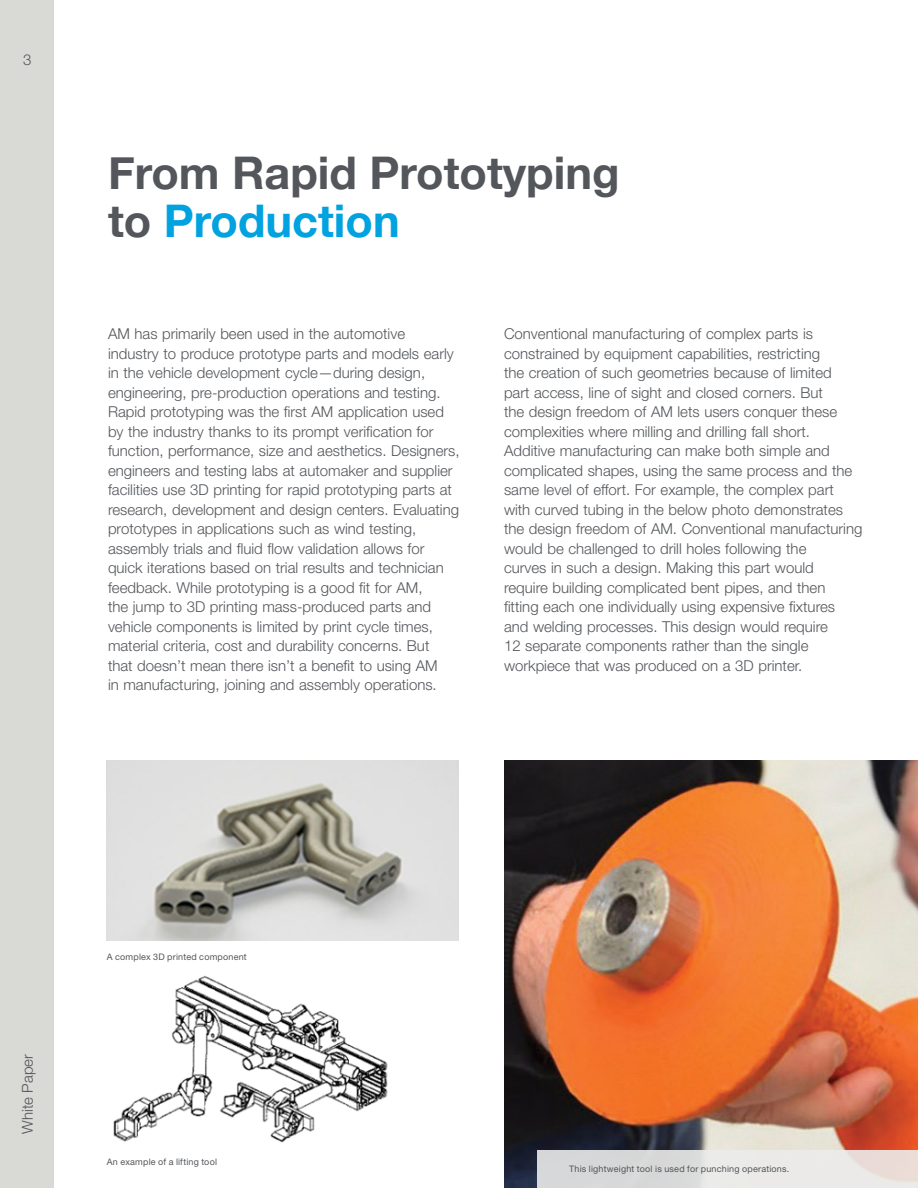
<style>
.page{position:relative;width:918px;height:1188px;background:#fff}
.page>*{position:absolute;margin:0;border:0;box-sizing:border-box;transform-origin:0 0}
.t1{font:700 45px/48px "Helvetica Neue";color:#53565a}
.t2{font:300 15px/19.5px "Helvetica Neue LT Std";color:#53565a}
.t3{font:9px "Helvetica Neue LT Std";letter-spacing:.02em;color:#53565a}
.s1{color:#00a2df}
</style>
<div class="page">
<div style="left:0;top:0;width:54px;height:1188px;background:#d9d9d6"></div>
<img style="left:504px;top:760px;width:414px;height:428px">
<div style="left:537px;top:1150px;width:381px;height:38px;background:linear-gradient(to bottom,#e2dfdd,#e3e2e1)"></div>
<img style="left:113px;top:975px;width:275px;height:168px">
<img style="left:107px;top:761px;width:352px;height:180px">
<p class="t2" style="left:23px;top:49px;width:10px">3</p>
<h1 class="t1" style="left:108px;top:150px;width:513px">From Rapid Prototyping to <span class="s1">Production</span></h1>
<p class="t2" style="left:108px;top:324px;width:353px">AM has primarily been used in the automotive industry to produce prototype parts and models early in the vehicle development cycle—during design, engineering, pre-production operations and testing.<br>Rapid prototyping was the first AM application used by the industry thanks to its prompt verification for function, performance, size and aesthetics. Designers, engineers and testing labs at automaker and supplier facilities use 3D printing for rapid prototyping parts at research, development and design centers. Evaluating prototypes in applications such as wind testing, assembly trials and fluid flow validation allows for quick iterations based on trial results and technician feedback. While prototyping is a good fit for AM,<br>the jump to 3D printing mass-produced parts and vehicle components is limited by print cycle times, material criteria, cost and durability concerns. But<br>that doesn’t mean there isn’t a benefit to using AM<br>in manufacturing, joining and assembly operations.</p>
<p class="t2" style="left:504px;top:324px;width:360px">Conventional manufacturing of complex parts is constrained by equipment capabilities, restricting<br>the creation of such geometries because of limited<br>part access, line of sight and closed corners. But<br>the design freedom of AM lets users conquer these complexities where milling and drilling fall short.<br>Additive manufacturing can make both simple and complicated shapes, using the same process and the same level of effort. For example, the complex part with curved tubing in the below photo demonstrates the design freedom of AM. Conventional manufacturing would be challenged to drill holes following the<br>curves in such a design. Making this part would<br>require building complicated bent pipes, and then fitting each one individually using expensive fixtures and welding processes. This design would require<br>12 separate components rather than the single workpiece that was produced on a 3D printer.</p>
<p class="t2" style="left:17px;top:1134px;width:82px;rotate:-90deg">White Paper</p>
<p class="t3" style="left:107px;top:951px;width:141px">A complex 3D printed component</p>
<p class="t3" style="left:107px;top:1157px;width:112px">An example of a lifting tool</p>
<p class="t3" style="left:569px;top:1164px;width:222px">This lightweight tool is used for punching operations.</p>
</div>
